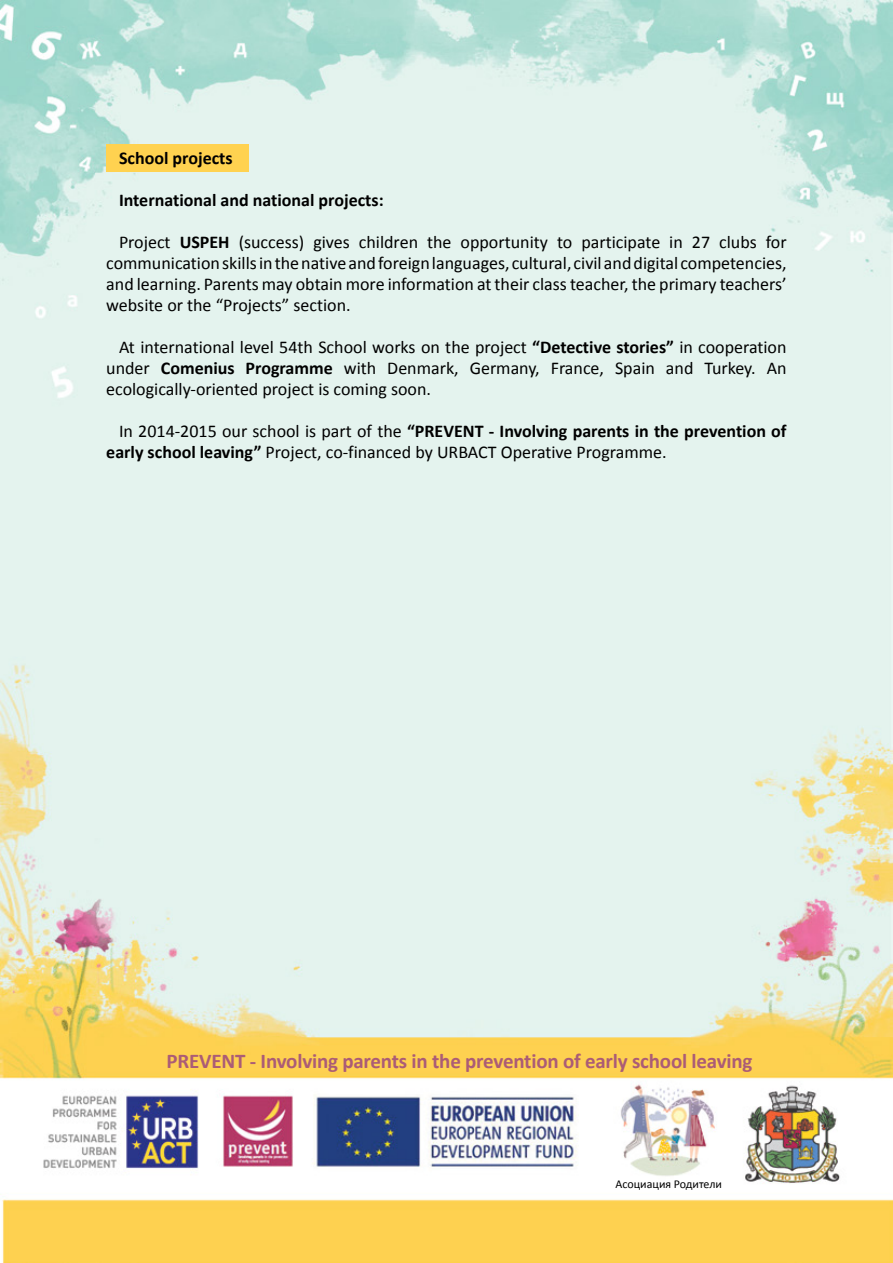
<style>
.page{position:relative;width:893px;height:1263px;background:#fff}
.page>*{position:absolute;margin:0;border:0;box-sizing:border-box;transform-origin:0 0}
.t1{font:700 21px "Calibri";letter-spacing:-.01em;color:#ab5c76}
.t2{font:18px/21px "Calibri";color:#000;text-align:justify}
.t3{font:700 18px "Calibri";color:#000}
.t4{font:12px "Calibri";color:#000}
.s1{font-weight:700}
</style>
<div class="page">
<img style="left:0;top:0;width:893px;height:1263px">
<div style="left:106px;top:145px;width:143px;height:27px;background:#ffd250"></div>
<p class="t3" style="left:119px;top:147px;width:115px">School projects</p>
<p class="t3" style="left:119px;top:189px;width:266px">International and national projects:</p>
<p class="t2" style="left:106px;top:232px;width:682px;text-indent:13px">Project <span class="s1">USPEH</span> (success) gives children the opportunity to participate in 27 clubs for communication skills in the native and foreign languages, cultural, civil and digital competencies, and learning. Parents may obtain more information at their class teacher, the primary teachers’ website or the “Projects” section.</p>
<p class="t2" style="left:106px;top:337px;width:682px;text-indent:13px">At international level 54th School works on the project <span class="s1">“Detective stories”</span> in cooperation under <span class="s1">Comenius Programme</span> with Denmark, Germany, France, Spain and Turkey. An ecologically-oriented project is coming soon.</p>
<p class="t2" style="left:106px;top:421px;width:682px;text-indent:13px">In 2014-2015 our school is part of the <span class="s1">“PREVENT - Involving parents in the prevention of early school leaving”</span> Project, co-financed by URBACT Operative Programme.</p>
<p class="t1" style="left:167px;top:1048px;width:587px">PREVENT - Involving parents in the prevention of early school leaving</p>
<p class="t4" style="left:615px;top:1176px;width:108px">Асоциация Родители</p>
</div>
